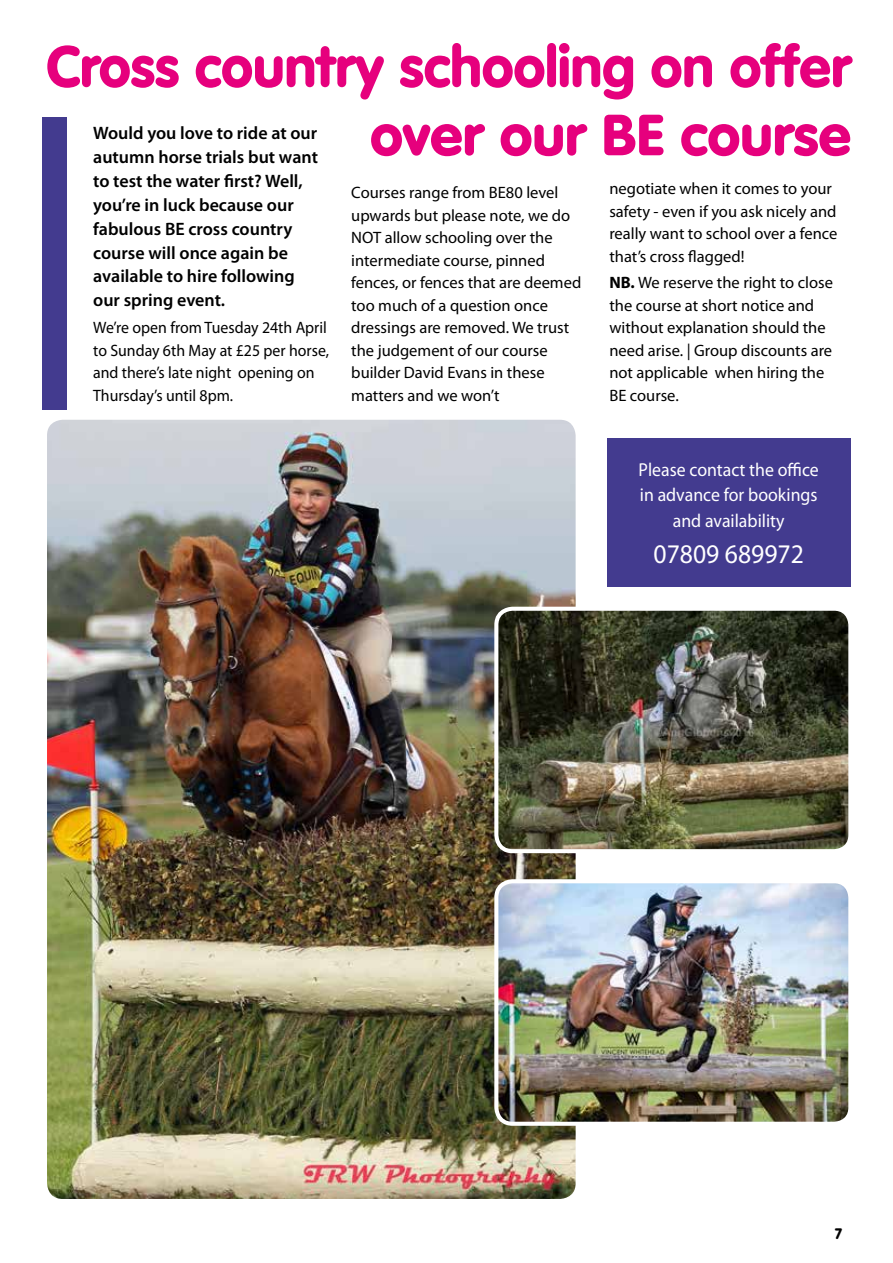
<style>
.page{position:relative;width:893px;height:1263px;background:#fff}
.page>*{position:absolute;margin:0;border:0;box-sizing:border-box;transform-origin:0 0}
.t1{font:900 57px/68.4px "VAG Rounded";color:#e6007d;text-align:right}
.t2{font:27px "Myriad Pro";color:#fff;scale:.95 1}
.t3{font:18.75px/25.5px "Myriad Pro";color:#fff;text-align:center;scale:.95 1}
.t4{font:600 18px/24px "Myriad Pro";color:#000}
.t5{font:16.5px/22.5px "Myriad Pro";color:#000}
.t6{font:16.5px/22.5px "Myriad Pro";color:#000;scale:.96 1}
.t7{font:900 15px "VAG Rounded";color:#000;scale:.95 1}
.s1{font-weight:700}
</style>
<div class="page">
<img style="left:48px;top:420px;width:527px;height:778px">
<div style="left:43px;top:415px;width:537px;height:788px;border:4px solid #fff;border-radius:18px"></div>
<img style="left:496px;top:609px;width:351px;height:242px">
<div style="left:494px;top:607px;width:358px;height:246px;border:4px solid #fff;border-radius:16px"></div>
<img style="left:496px;top:881px;width:351px;height:243px">
<div style="left:494px;top:879px;width:358px;height:247px;border:4px solid #fff;border-radius:16px"></div>
<div style="left:43px;top:117px;width:24px;height:293px;background:#433b8f"></div>
<div style="left:607px;top:438px;width:243px;height:149px;background:#433b8f"></div>
<h1 class="t1" style="left:46px;top:32px;width:806px">Cross country schooling on offer over our BE course</h1>
<p class="t4" style="left:93px;top:120px;width:226px">Would you love to ride at our autumn horse trials but want to test the water first? Well, you’re in luck because our fabulous BE cross country course will once again be available to hire following our spring event.</p>
<p class="t6" style="left:93px;top:316px;width:247px">We’re open from Tuesday 24th April to Sunday 6th May at £25 per horse, and there’s late night opening on<br>Thursday’s until 8pm.</p>
<p class="t5" style="left:351px;top:181px;width:232px">Courses range from BE80 level upwards but please note, we do<br>NOT allow schooling over the intermediate course, pinned fences, or fences that are deemed too much of a question once dressings are removed. We trust the judgement of our course builder David Evans in these matters and we won’t</p>
<p class="t5" style="left:609px;top:177px;width:230px">negotiate when it comes to your safety - even if you ask nicely and really want to school over a fence that’s cross flagged!</p>
<p class="t5" style="left:609px;top:271px;width:225px"><span class="s1">NB.</span> We reserve the right to close the course at short notice and without explanation should the need arise. | Group discounts are not applicable when hiring the<br>BE course.</p>
<p class="t3" style="left:639px;top:456px;width:191px">Please contact the office in advance for bookings and availability</p>
<h2 class="t2" style="left:654px;top:538px;width:160px">07809 689972</h2>
<p class="t7" style="left:835px;top:1225px;width:9px">7</p>
</div>
